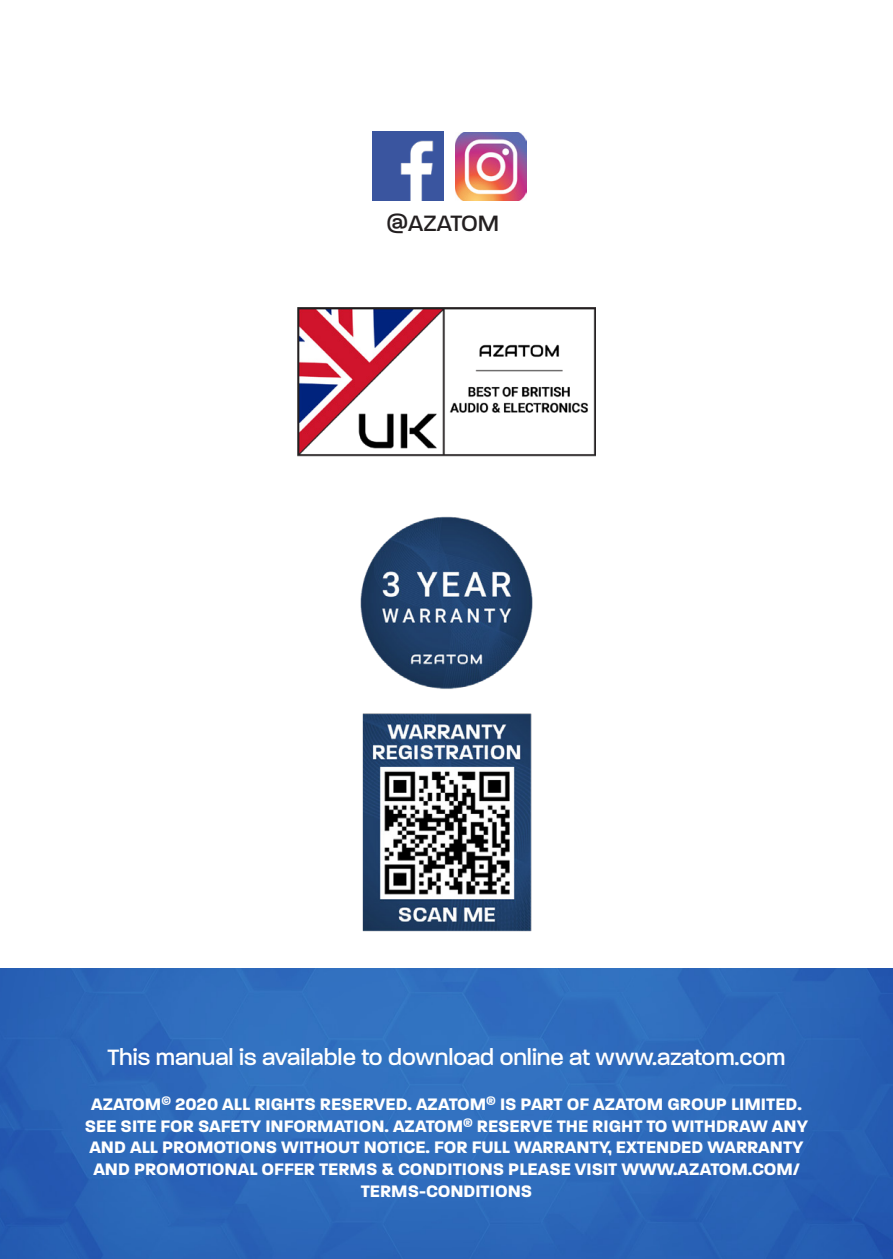
<style>
.page{position:relative;width:893px;height:1259px;background:#fff}
.page>*{position:absolute;margin:0;border:0;box-sizing:border-box;transform-origin:0 0}
.t1{font:500 24px "Paralucent";color:#fff}
.t2{font:500 24px "Paralucent";color:#231f20}
.t3{font:700 18px/21.6px "Paralucent";color:#fff;text-align:center}
</style>
<div class="page">
<img style="left:0;top:968px;width:893px;height:291px">
<img style="left:372px;top:132px;width:72px;height:68px">
<img style="left:455px;top:132px;width:72px;height:69px">
<img style="left:360px;top:516px;width:173px;height:416px">
<img style="left:298px;top:307px;width:297px;height:150px">
<p class="t2" style="left:386px;top:209px;width:114px">@AZATOM</p>
<p class="t1" style="left:107px;top:1042px;width:680px">This manual is available to download online at www.azatom.com</p>
<p class="t3" style="left:91px;top:1093px;width:712px">AZATOM<sup>©</sup> 2020 ALL RIGHTS RESERVED. AZATOM<sup>®</sup> IS PART OF AZATOM GROUP LIMITED.</p>
<p class="t3" style="left:85px;top:1115px;width:725px">SEE SITE FOR SAFETY INFORMATION. AZATOM<sup>®</sup> RESERVE THE RIGHT TO WITHDRAW ANY AND ALL PROMOTIONS WITHOUT NOTICE. FOR FULL WARRANTY, EXTENDED WARRANTY AND PROMOTIONAL OFFER TERMS &amp; CONDITIONS PLEASE VISIT WWW.AZATOM.COM/ TERMS-CONDITIONS</p>
</div>
